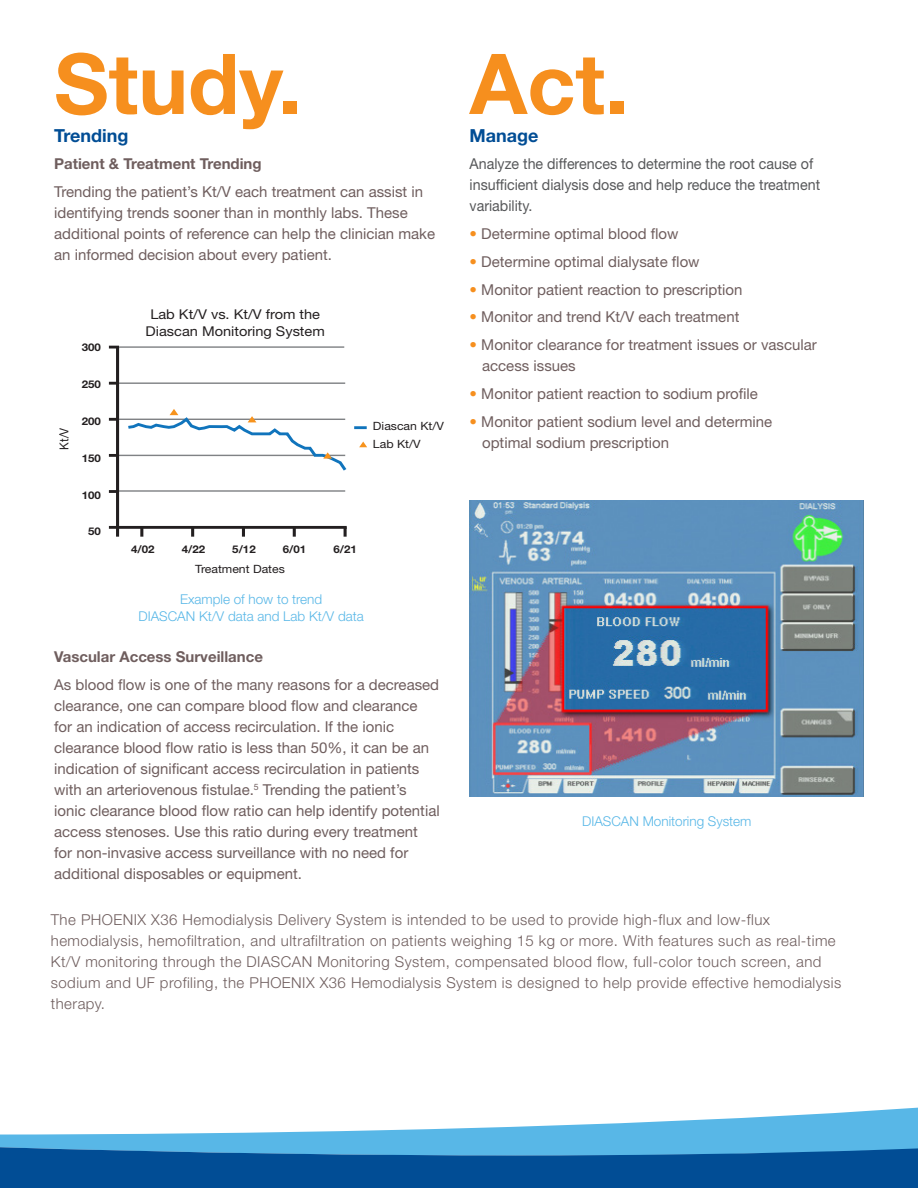
<style>
.page{position:relative;width:918px;height:1188px;background:#fff}
.page>*{position:absolute;margin:0;border:0;box-sizing:border-box;transform-origin:0 0}
.Body{font:700 84px "Helvetica Neue LT Std";color:#f68f1e}
.Body-2{font:700 18px "Helvetica Neue LT Std";color:#014d95}
.Body-3{font:15px/21px "Helvetica Neue LT Std";color:#6f5e5e}
.Paragraph{font:300 15px/21px "Helvetica Neue LT Std";letter-spacing:.03em;color:#6f5e5e}
.Body-4{font:15px/21px "Helvetica Neue LT Std";color:#57585a;scale:.95 1}
.Body-5{font:700 15px "Helvetica Neue LT Std";color:#6f5e5e}
.chart_title{font:300 13.5px/16.5px "Helvetica Neue LT Std";color:#58b7e7;text-align:center}
.t1{font:13.5px/16.2px "Helvetica Neue LT Std";color:#231f20;text-align:center;scale:1.08 1}
.t2{font:12.3px "Helvetica Neue LT Std";color:#231f20;scale:.93 1}
.t3{font:11.4px/17.2px "Helvetica Neue LT Std";color:#231f20;scale:1.08 1}
.t4{font:700 10.65px "Helvetica Neue LT Std";color:#231f20;scale:1.08 1}
.s1{color:#f68f1e}
</style>
<div class="page">
<svg style="left:0;top:1109px;width:918px;height:79px"></svg>
<svg style="left:109px;top:346px;width:10px;height:3px"></svg>
<svg style="left:109px;top:490px;width:7px;height:3px"></svg>
<svg style="left:109px;top:454px;width:7px;height:3px"></svg>
<svg style="left:109px;top:418px;width:7px;height:3px"></svg>
<svg style="left:109px;top:382px;width:7px;height:3px"></svg>
<hr style="left:119px;top:346px;width:225px;height:2px;background:#808285">
<hr style="left:117px;top:455px;width:228px;height:1px;background:#808285">
<hr style="left:117px;top:490px;width:228px;height:2px;background:#808285">
<hr style="left:117px;top:419px;width:228px;height:1px;background:#808285">
<hr style="left:117px;top:382px;width:228px;height:2px;background:#808285">
<svg style="left:140px;top:529px;width:3px;height:8px"></svg>
<svg style="left:191px;top:529px;width:3px;height:8px"></svg>
<svg style="left:242px;top:529px;width:3px;height:8px"></svg>
<svg style="left:293px;top:529px;width:3px;height:8px"></svg>
<svg style="left:344px;top:529px;width:3px;height:8px"></svg>
<hr style="left:109px;top:526px;width:238px;height:3px;background:#231f20">
<hr style="left:116px;top:347px;width:3px;height:190px;background:#231f20">
<svg style="left:125px;top:409px;width:242px;height:62px"></svg>
<img style="left:470px;top:500px;width:394px;height:296px">
<p class="Body" style="left:54px;top:32px;width:249px">Study.</p>
<p class="Body-2" style="left:54px;top:124px;width:76px">Trending</p>
<p class="Body-5" style="left:54px;top:155px;width:209px">Patient &amp; Treatment Trending</p>
<p class="Body-3" style="left:54px;top:181px;width:382px">Trending the patient’s Kt/V each treatment can assist in identifying trends sooner than in monthly labs. These additional points of reference can help the clinician make an informed decision about every patient.</p>
<p class="t4" style="left:82px;top:341px;width:19px">300</p>
<p class="t1" style="left:146px;top:306px;width:167px">Lab Kt/V vs. Kt/V from the<br>Diascan Monitoring System</p>
<p class="t4" style="left:82px;top:378px;width:19px">250</p>
<p class="t4" style="left:82px;top:414px;width:19px">200</p>
<p class="t4" style="left:82px;top:451px;width:19px">150</p>
<p class="t4" style="left:82px;top:488px;width:19px">100</p>
<p class="t4" style="left:88px;top:525px;width:13px">50</p>
<p class="t2" style="left:57px;top:450px;width:25px;rotate:-90deg">Kt/V</p>
<p class="t3" style="left:373px;top:417px;width:67px">Diascan Kt/V<br>Lab Kt/V</p>
<p class="t4" style="left:131px;top:542px;width:23px">4/02</p>
<p class="t4" style="left:182px;top:542px;width:23px">4/22</p>
<p class="t4" style="left:232px;top:542px;width:23px">5/12</p>
<p class="t4" style="left:283px;top:542px;width:23px">6/01</p>
<p class="t4" style="left:333px;top:542px;width:23px">6/21</p>
<p class="t3" style="left:195px;top:560px;width:85px">Treatment Dates</p>
<p class="chart_title" style="left:139px;top:591px;width:227px">Example of how to trend<br>DIASCAN Kt/V data and Lab Kt/V data</p>
<p class="Body-5" style="left:54px;top:647px;width:210px">Vascular Access Surveillance</p>
<p class="Body-3" style="left:54px;top:674px;width:387px">As blood flow is one of the many reasons for a decreased clearance, one can compare blood flow and clearance<br>for an indication of access recirculation. If the ionic clearance blood flow ratio is less than 50%, it can be an indication of significant access recirculation in patients with an arteriovenous fistulae.<sup>5</sup> Trending the patient’s ionic clearance blood flow ratio can help identify potential access stenoses. Use this ratio during every treatment<br>for non-invasive access surveillance with no need for additional disposables or equipment.</p>
<p class="Body" style="left:470px;top:32px;width:160px">Act.</p>
<p class="Body-2" style="left:470px;top:124px;width:70px">Manage</p>
<p class="Body-4" style="left:470px;top:153px;width:370px">Analyze the differences to determine the root cause of insufficient dialysis dose and help reduce the treatment variability.</p>
<p class="Body-3" style="left:470px;top:223px;width:210px"><span class="s1">•</span> Determine optimal blood flow</p>
<p class="Body-3" style="left:470px;top:251px;width:232px"><span class="s1">•</span> Determine optimal dialysate flow</p>
<p class="Body-3" style="left:470px;top:279px;width:274px"><span class="s1">•</span> Monitor patient reaction to prescription</p>
<p class="Body-3" style="left:470px;top:306px;width:271px"><span class="s1">•</span> Monitor and trend Kt/V each treatment</p>
<p class="Body-3" style="left:482px;top:334px;width:336px;text-indent:-13px"><span class="s1">•</span> Monitor clearance for treatment issues or vascular access issues</p>
<p class="Body-3" style="left:470px;top:383px;width:290px"><span class="s1">•</span> Monitor patient reaction to sodium profile</p>
<p class="Body-3" style="left:482px;top:411px;width:292px;text-indent:-13px"><span class="s1">•</span> Monitor patient sodium level and determine optimal sodium prescription</p>
<p class="chart_title" style="left:582px;top:813px;width:171px">DIASCAN Monitoring System</p>
<p class="Paragraph" style="left:51px;top:909px;width:792px">The PHOENIX X36 Hemodialysis Delivery System is intended to be used to provide high-flux and low-flux hemodialysis, hemofiltration, and ultrafiltration on patients weighing 15 kg or more. With features such as real-time Kt/V monitoring through the DIASCAN Monitoring System, compensated blood flow, full-color touch screen, and sodium and UF profiling, the PHOENIX X36 Hemodialysis System is designed to help provide effective hemodialysis therapy.</p>
</div>
